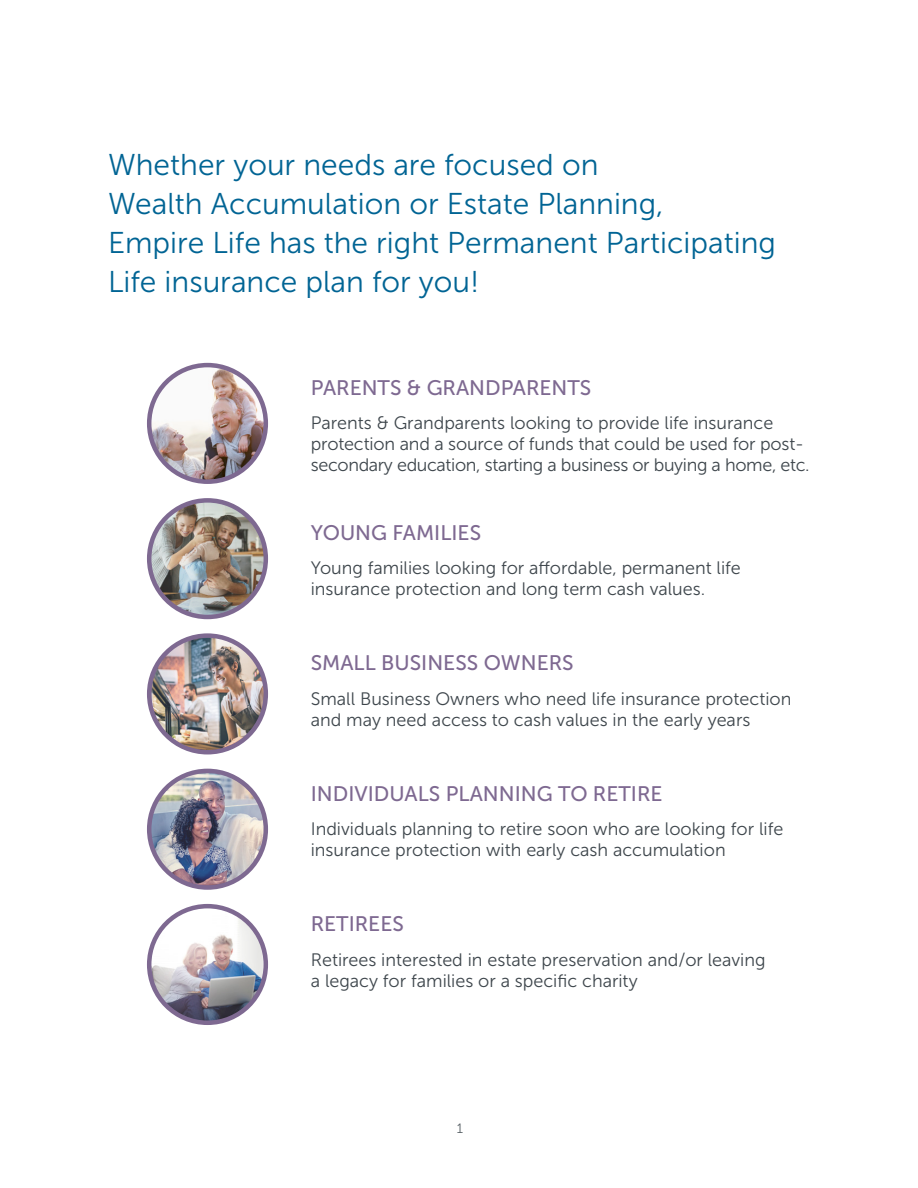
<style>
.page{position:relative;width:918px;height:1188px;background:#fff}
.page>*{position:absolute;margin:0;border:0;box-sizing:border-box;transform-origin:0 0}
.EL_Heading_4_-_18_pt{font:30px/39px "Museo Sans 300";color:#006494}
._12pt_heading{font:21px "Museo Sans 500";color:#7e6991}
.EL_Highlight_Text{font:21px "Museo Sans 500";color:#7e6991}
.EL_Highlight_Text-2{font:18px/21px "Museo Sans 300";color:#3e464c}
.t1{font:13.5px "Museo Sans 300";color:#576065}
</style>
<div class="page">
<img style="left:149px;top:365px;width:117px;height:117px;border-radius:58px">
<div style="left:147px;top:363px;width:121px;height:121px;border:4px solid #7e6991;border-radius:50%"></div>
<img style="left:149px;top:500px;width:117px;height:117px">
<div style="left:147px;top:498px;width:121px;height:121px;border:4px solid #7e6991;border-radius:50%"></div>
<img style="left:149px;top:637px;width:117px;height:115px">
<div style="left:147px;top:633px;width:121px;height:121px;border:4px solid #7e6991;border-radius:50%"></div>
<img style="left:149px;top:771px;width:117px;height:116px">
<div style="left:147px;top:769px;width:121px;height:121px;border:4px solid #7e6991;border-radius:50%"></div>
<img style="left:149px;top:906px;width:117px;height:117px">
<div style="left:147px;top:904px;width:121px;height:121px;border:4px solid #7e6991;border-radius:50%"></div>
<h4 class="EL_Heading_4_-_18_pt" style="left:108px;top:145px;width:669px">Whether your needs are focused on<br>Wealth Accumulation or Estate Planning,<br>Empire Life has the right Permanent Participating Life insurance plan for you!</h4>
<p class="_12pt_heading" style="left:311px;top:376px;width:282px">PARENTS &amp; GRANDPARENTS</p>
<p class="EL_Highlight_Text-2" style="left:311px;top:413px;width:500px">Parents &amp; Grandparents looking to provide life insurance protection and a source of funds that could be used for post&shy;secondary education, starting a business or buying a home, etc.</p>
<p class="EL_Highlight_Text" style="left:311px;top:521px;width:172px">YOUNG FAMILIES</p>
<p class="EL_Highlight_Text-2" style="left:311px;top:558px;width:432px">Young families looking for affordable, permanent life insurance protection and long term cash values.</p>
<p class="_12pt_heading" style="left:311px;top:651px;width:264px">SMALL BUSINESS OWNERS</p>
<p class="EL_Highlight_Text-2" style="left:311px;top:688px;width:482px">Small Business Owners who need life insurance protection and may need access to cash values in the early years</p>
<p class="_12pt_heading" style="left:311px;top:782px;width:353px">INDIVIDUALS PLANNING TO RETIRE</p>
<p class="EL_Highlight_Text-2" style="left:311px;top:819px;width:474px">Individuals planning to retire soon who are looking for life insurance protection with early cash accumulation</p>
<p class="_12pt_heading" style="left:311px;top:912px;width:95px">RETIREES</p>
<p class="EL_Highlight_Text-2" style="left:311px;top:949px;width:456px">Retirees interested in estate preservation and/or leaving a legacy for families or a specific charity</p>
<p class="t1" style="left:457px;top:1121px;width:8px">1</p>
</div>
